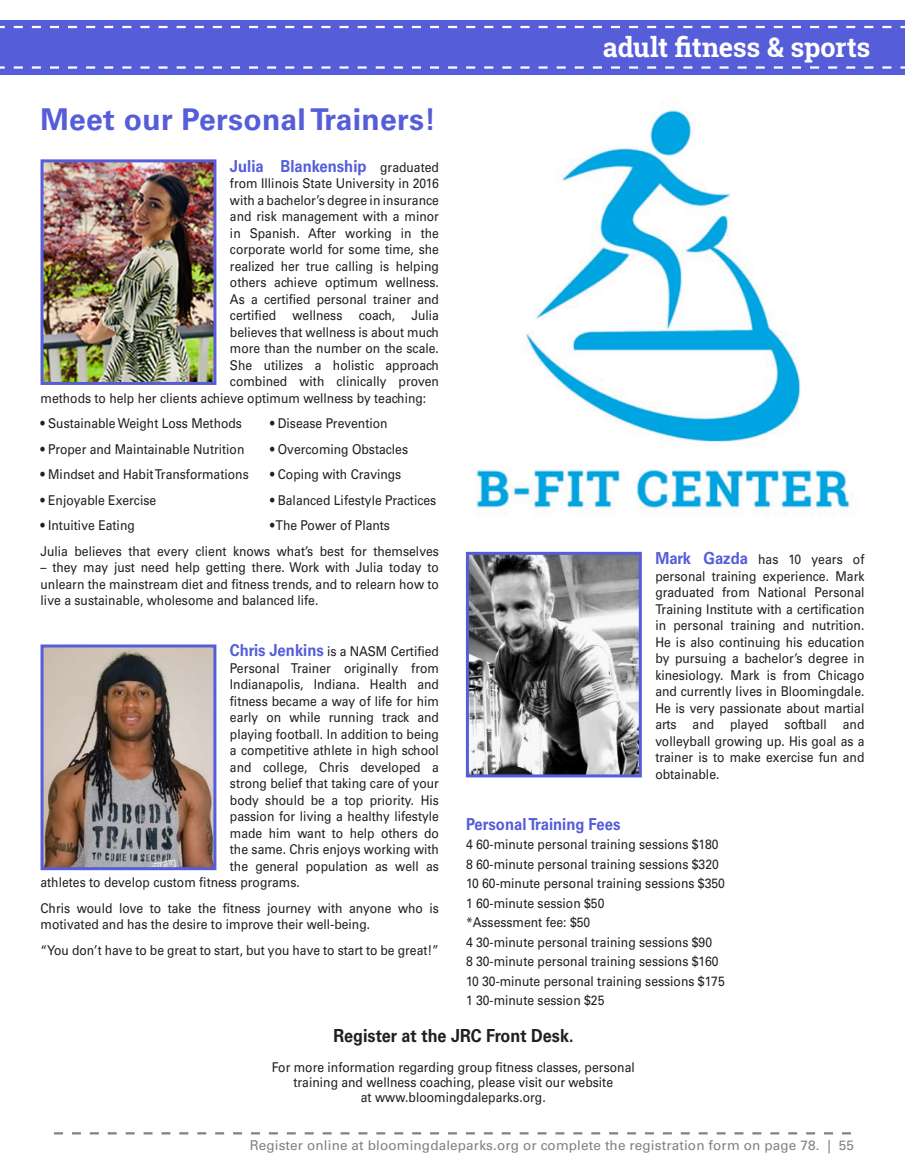
<style>
.page{position:relative;width:905px;height:1175px;background:#fff}
.page>*{position:absolute;margin:0;border:0;box-sizing:border-box;transform-origin:0 0}
.Adult_Fitness___Spor{font:700 30px "Univers LT Std";letter-spacing:.01em;color:#555dd9}
.t1{font:700 27px "Roboto Slab";letter-spacing:-.01em;color:#fff}
.Body_Text{font:700 18px "Univers LT Std";color:#231f20;scale:.9 1}
.Body_Text-2{font:700 16.5px "Univers LT Std";color:#555dd9;scale:.9 1}
.Body_Text-3{font:13.5px/16.5px "Univers LT Std";color:#231f20;text-align:justify;scale:.9 1}
.t2{font:13.5px "Univers LT Std";letter-spacing:.01em;color:#867f7c}
.s1{font-weight:400;font-size:13.5px;color:#231f20}
.s2{font-weight:700;font-size:16.5px;color:#555dd9}
</style>
<div class="page">
<svg style="left:54px;top:1132px;width:796px;height:2px"></svg>
<div style="left:0;top:20px;width:904px;height:54px;background:#555dd9"></div>
<svg style="left:0;top:66px;width:904px;height:3px"></svg>
<svg style="left:0;top:26px;width:904px;height:2px"></svg>
<img style="left:44px;top:648px;width:168px;height:218px">
<div style="left:40px;top:644px;width:176px;height:226px;border:3px solid #555dd9"></div>
<img style="left:44px;top:163px;width:168px;height:218px">
<div style="left:40px;top:159px;width:176px;height:226px;border:3px solid #555dd9"></div>
<img style="left:476px;top:109px;width:377px;height:407px">
<img style="left:470px;top:556px;width:167px;height:217px">
<div style="left:466px;top:552px;width:175px;height:225px;border:3px solid #555dd9"></div>
<p class="t1" style="left:603px;top:29px;width:269px">adult fitness &amp; sports</p>
<p class="Adult_Fitness___Spor" style="left:40px;top:101px;width:397px">Meet our Personal Trainers!</p>
<p class="Body_Text-2" style="left:230px;top:156px;width:234px">Julia Blankenship <span class="s1">graduated</span></p>
<p class="Body_Text-3" style="left:230px;top:175px;width:234px">from Illinois State University in 2016</p>
<p class="Body_Text-3" style="left:230px;top:191px;width:234px">with a bachelor’s degree in insurance</p>
<p class="Body_Text-3" style="left:230px;top:208px;width:234px">and risk management with a minor</p>
<p class="Body_Text-3" style="left:230px;top:224px;width:234px">in Spanish. After working in the</p>
<p class="Body_Text-3" style="left:230px;top:241px;width:234px">corporate world for some time, she</p>
<p class="Body_Text-3" style="left:230px;top:257px;width:234px">realized her true calling is helping</p>
<p class="Body_Text-3" style="left:230px;top:274px;width:234px">others achieve optimum wellness.</p>
<p class="Body_Text-3" style="left:230px;top:290px;width:234px">As a certified personal trainer and</p>
<p class="Body_Text-3" style="left:230px;top:307px;width:234px">certified wellness coach, Julia</p>
<p class="Body_Text-3" style="left:230px;top:323px;width:234px">believes that wellness is about much</p>
<p class="Body_Text-3" style="left:230px;top:340px;width:234px">more than the number on the scale.</p>
<p class="Body_Text-3" style="left:230px;top:356px;width:234px">She utilizes a holistic approach</p>
<p class="Body_Text-3" style="left:230px;top:373px;width:234px">combined with clinically proven</p>
<p class="Body_Text-3" style="left:41px;top:389px;width:430px">methods to help her clients achieve optimum wellness by teaching:</p>
<p class="Body_Text-3" style="left:40px;top:415px;width:225px">• Sustainable Weight Loss Methods</p>
<p class="Body_Text-3" style="left:270px;top:415px;width:132px">• Disease Prevention</p>
<p class="Body_Text-3" style="left:40px;top:440px;width:228px">• Proper and Maintainable Nutrition</p>
<p class="Body_Text-3" style="left:270px;top:440px;width:155px">• Overcoming Obstacles</p>
<p class="Body_Text-3" style="left:40px;top:466px;width:233px">• Mindset and Habit Transformations</p>
<p class="Body_Text-3" style="left:270px;top:466px;width:147px">• Coping with Cravings</p>
<p class="Body_Text-3" style="left:40px;top:491px;width:130px">• Enjoyable Exercise</p>
<p class="Body_Text-3" style="left:270px;top:491px;width:186px">• Balanced Lifestyle Practices</p>
<p class="Body_Text-3" style="left:40px;top:517px;width:106px">• Intuitive Eating</p>
<p class="Body_Text-3" style="left:270px;top:517px;width:135px">• The Power of Plants</p>
<p class="Body_Text-3" style="left:40px;top:542px;width:444px">Julia believes that every client knows what’s best for themselves</p>
<p class="Body_Text-3" style="left:40px;top:559px;width:444px">– they may just need help getting there. Work with Julia today to unlearn the mainstream diet and fitness trends, and to relearn how to live a sustainable, wholesome and balanced life.</p>
<p class="Body_Text-3" style="left:230px;top:643px;width:234px"><span class="s2">Chris Jenkins</span> is a NASM Certified</p>
<p class="Body_Text-3" style="left:230px;top:659px;width:234px">Personal Trainer originally from</p>
<p class="Body_Text-3" style="left:230px;top:676px;width:234px">Indianapolis, Indiana. Health and</p>
<p class="Body_Text-3" style="left:230px;top:692px;width:234px">fitness became a way of life for him</p>
<p class="Body_Text-3" style="left:230px;top:709px;width:234px">early on while running track and</p>
<p class="Body_Text-3" style="left:230px;top:725px;width:234px">playing football. In addition to being</p>
<p class="Body_Text-3" style="left:230px;top:742px;width:234px">a competitive athlete in high school</p>
<p class="Body_Text-3" style="left:230px;top:758px;width:234px">and college, Chris developed a</p>
<p class="Body_Text-3" style="left:230px;top:775px;width:234px">strong belief that taking care of your</p>
<p class="Body_Text-3" style="left:230px;top:791px;width:234px">body should be a top priority. His</p>
<p class="Body_Text-3" style="left:230px;top:808px;width:234px">passion for living a healthy lifestyle</p>
<p class="Body_Text-3" style="left:230px;top:824px;width:234px">made him want to help others do</p>
<p class="Body_Text-3" style="left:230px;top:841px;width:234px">the same. Chris enjoys working with</p>
<p class="Body_Text-3" style="left:230px;top:857px;width:234px">the general population as well as</p>
<p class="Body_Text-3" style="left:41px;top:874px;width:290px">athletes to develop custom fitness programs.</p>
<p class="Body_Text-3" style="left:41px;top:899px;width:444px">Chris would love to take the fitness journey with anyone who is motivated and has the desire to improve their well-being.</p>
<p class="Body_Text-3" style="left:41px;top:941px;width:444px">“You don’t have to be great to start, but you have to start to be great!”</p>
<p class="Body_Text-3" style="left:655px;top:551px;width:234px"><span class="s2">Mark Gazda</span> has 10 years of personal training experience. Mark graduated from National Personal Training Institute with a certification in personal training and nutrition.<br>He is also continuing his education by pursuing a bachelor’s degree in kinesiology. Mark is from Chicago and currently lives in Bloomingdale.<br>He is very passionate about martial arts and played softball and volleyball growing up. His goal as a trainer is to make exercise fun and obtainable.</p>
<p class="Body_Text-2" style="left:466px;top:814px;width:173px">Personal Training Fees</p>
<p class="Body_Text-3" style="left:466px;top:836px;width:282px">4 60-minute personal training sessions $180</p>
<p class="Body_Text-3" style="left:466px;top:855px;width:282px">8 60-minute personal training sessions $320</p>
<p class="Body_Text-3" style="left:466px;top:875px;width:289px">10 60-minute personal training sessions $350</p>
<p class="Body_Text-3" style="left:466px;top:894px;width:155px">1 60-minute session $50</p>
<p class="Body_Text-3" style="left:466px;top:914px;width:140px">*Assessment fee: $50</p>
<p class="Body_Text-3" style="left:466px;top:933px;width:275px">4 30-minute personal training sessions $90</p>
<p class="Body_Text-3" style="left:466px;top:953px;width:282px">8 30-minute personal training sessions $160</p>
<p class="Body_Text-3" style="left:466px;top:972px;width:289px">10 30-minute personal training sessions $175</p>
<p class="Body_Text-3" style="left:466px;top:992px;width:155px">1 30-minute session $25</p>
<p class="Body_Text" style="left:333px;top:1024px;width:268px">Register at the JRC Front Desk.</p>
<p class="Body_Text-3" style="left:272px;top:1058px;width:405px">For more information regarding group fitness classes, personal</p>
<p class="Body_Text-3" style="left:293px;top:1073px;width:356px">training and wellness coaching, please visit our website</p>
<p class="Body_Text-3" style="left:361px;top:1088px;width:207px">at www.bloomingdaleparks.org.</p>
<p class="t2" style="left:250px;top:1137px;width:605px">Register online at bloomingdaleparks.org or complete the registration form on page 78. | 55</p>
</div>
